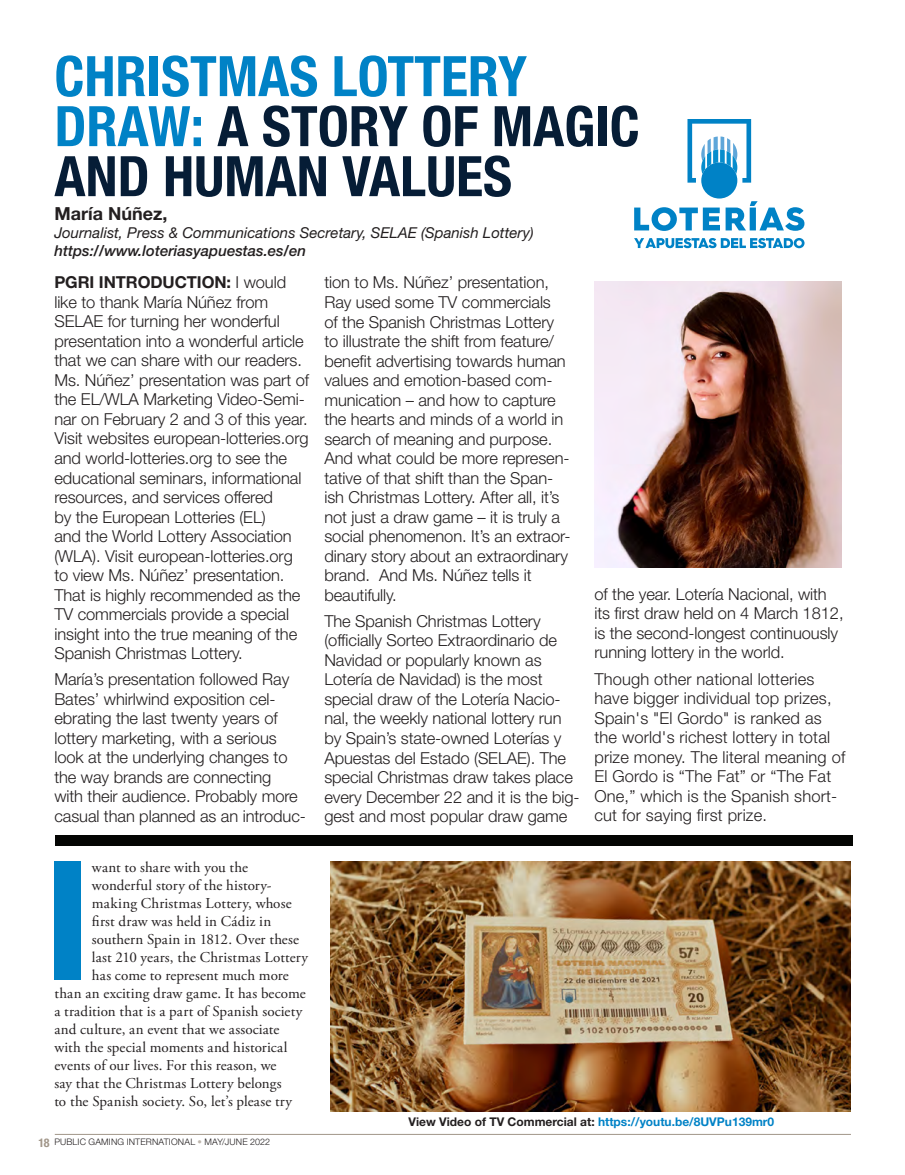
<style>
.page{position:relative;width:905px;height:1175px;background:#fff}
.page>*{position:absolute;margin:0;border:0;box-sizing:border-box;transform-origin:0 0}
.t1{font:700 166.2px "Helvetica Neue LT Std";color:#0082c6}
.t2{font:700 condensed 55.8px/49.9px "Helvetica Neue LT Std";color:#061d36}
.t3{font:700 18px "Helvetica Neue LT Std";color:#231f20}
.t4{font:300 16.5px/19.5px "Helvetica Neue LT Std";letter-spacing:-.005em;color:#231f20}
.t5{font:15px "Adobe Garamond Pro";letter-spacing:.01em;color:#231f20}
.t6{font:italic 15px "Helvetica Neue LT Std";color:#231f20}
.t7{font:italic 500 15px "Helvetica Neue LT Std";color:#231f20}
.t8{font:700 12px "Helvetica Neue LT Std";color:#0082c6}
.t9{font:300 9px "Helvetica Neue LT Std";letter-spacing:.02em;color:#231f20}
.s1{color:#0082c6}
.s2{font-weight:700}
.s3{font-weight:700;font-stretch:condensed;font-size:12px;color:#a19689}
.s4{color:#beb6ad}
.s5{color:#231f20}
</style>
<div class="page">
<hr style="left:55px;top:1134px;width:795px;height:1px;background:#a19689">
<div style="left:701px;top:162px;width:36px;height:36px;background:#0082c6;border-radius:50%"></div>
<svg style="left:687px;top:119px;width:64px;height:64px"></svg>
<svg style="left:634px;top:238px;width:170px;height:10px"></svg>
<svg style="left:634px;top:201px;width:170px;height:30px"></svg>
<img style="left:594px;top:281px;width:247px;height:286px">
<div style="left:55px;top:835px;width:797px;height:11px;background:#040503"></div>
<img style="left:330px;top:861px;width:520px;height:250px">
<p class="t2" style="left:54px;top:51px;width:586px"><span class="s1">CHRISTMAS LOTTERY<br>DRAW:</span> A STORY OF MAGIC<br>AND HUMAN VALUES</p>
<p class="t3" style="left:54px;top:203px;width:115px">María Núñez,</p>
<p class="t6" style="left:54px;top:224px;width:481px">Journalist, Press &amp; Communications Secretary, SELAE (Spanish Lottery)</p>
<p class="t7" style="left:54px;top:242px;width:253px">https://www.loteriasyapuestas.es/en</p>
<p class="t4" style="left:54px;top:272px;width:256px"><span class="s2">PGRI INTRODUCTION:</span> I would like to thank María Núñez from SELAE for turning her wonderful presentation into a wonderful article that we can share with our readers.<br>Ms. Núñez’ presentation was part of the EL/WLA Marketing Video-Semi&shy;nar on February 2 and 3 of this year.<br>Visit websites european-lotteries.org and world-lotteries.org to see the educational seminars, informational resources, and services offered<br>by the European Lotteries (EL)<br>and the World Lottery Association (WLA). Visit european-lotteries.org to view Ms. Núñez’ presentation.<br>That is highly recommended as the TV commercials provide a special insight into the true meaning of the Spanish Christmas Lottery.</p>
<p class="t4" style="left:54px;top:669px;width:253px">María’s presentation followed Ray Bates’ whirlwind exposition cel&shy;ebrating the last twenty years of lottery marketing, with a serious look at the underlying changes to the way brands are connecting<br>with their audience. Probably more casual than planned as an introduc-</p>
<p class="t1" style="left:43px;top:818px;width:51px">I</p>
<p class="t5" style="left:92px;top:858px;width:158px">want to share with you the</p>
<p class="t5" style="left:92px;top:876px;width:181px">wonderful story of the history-</p>
<p class="t5" style="left:92px;top:894px;width:201px">making Christmas Lottery, whose</p>
<p class="t5" style="left:92px;top:912px;width:181px">first draw was held in Cádiz in</p>
<p class="t5" style="left:92px;top:930px;width:209px">southern Spain in 1812. Over these</p>
<p class="t5" style="left:92px;top:948px;width:217px">last 210 years, the Christmas Lottery</p>
<p class="t5" style="left:92px;top:966px;width:198px">has come to represent much more</p>
<p class="t5" style="left:54px;top:984px;width:253px">than an exciting draw game. It has become</p>
<p class="t5" style="left:54px;top:1002px;width:249px">a tradition that is a part of Spanish society</p>
<p class="t5" style="left:54px;top:1020px;width:226px">and culture, an event that we associate</p>
<p class="t5" style="left:54px;top:1038px;width:235px">with the special moments and historical</p>
<p class="t5" style="left:54px;top:1056px;width:223px">events of our lives. For this reason, we</p>
<p class="t5" style="left:54px;top:1074px;width:229px">say that the Christmas Lottery belongs</p>
<p class="t5" style="left:54px;top:1092px;width:239px">to the Spanish society. So, let’s please try</p>
<p class="t4" style="left:324px;top:272px;width:247px">tion to Ms. Núñez’ presentation,<br>Ray used some TV commercials<br>of the Spanish Christmas Lottery to illustrate the shift from feature/ benefit advertising towards human values and emotion-based com&shy;munication – and how to capture the hearts and minds of a world in search of meaning and purpose.<br>And what could be more represen&shy;tative of that shift than the Span&shy;ish Christmas Lottery. After all, it’s not just a draw game – it is truly a social phenomenon. It’s an extraor&shy;dinary story about an extraordinary brand. And Ms. Núñez tells it beautifully.</p>
<p class="t4" style="left:324px;top:611px;width:257px">The Spanish Christmas Lottery (officially Sorteo Extraordinario de Navidad or popularly known as Lotería de Navidad) is the most special draw of the Lotería Nacio&shy;nal, the weekly national lottery run by Spain’s state-owned Loterías y Apuestas del Estado (SELAE). The special Christmas draw takes place every December 22 and it is the big&shy;gest and most popular draw game</p>
<p class="t4" style="left:594px;top:584px;width:251px">of the year. Lotería Nacional, with its first draw held on 4 March 1812, is the second-longest continuously running lottery in the world.</p>
<p class="t4" style="left:594px;top:668px;width:252px">Though other national lotteries have bigger individual top prizes,<br>Spain's "El Gordo" is ranked as the world's richest lottery in total prize money. The literal meaning of<br>El Gordo is “The Fat” or “The Fat<br>One,” which is the Spanish short&shy;cut for saying first prize.</p>
<p class="t9" style="left:39px;top:1135px;width:233px"><span class="s3">18</span> PUBLIC GAMING INTERNATIONAL <span class="s4">•</span> MAY/JUNE 2022</p>
<p class="t8" style="left:408px;top:1114px;width:367px"><span class="s5">View Video of TV Commercial at:</span> https://youtu.be/8UVPu139mr0</p>
</div>
